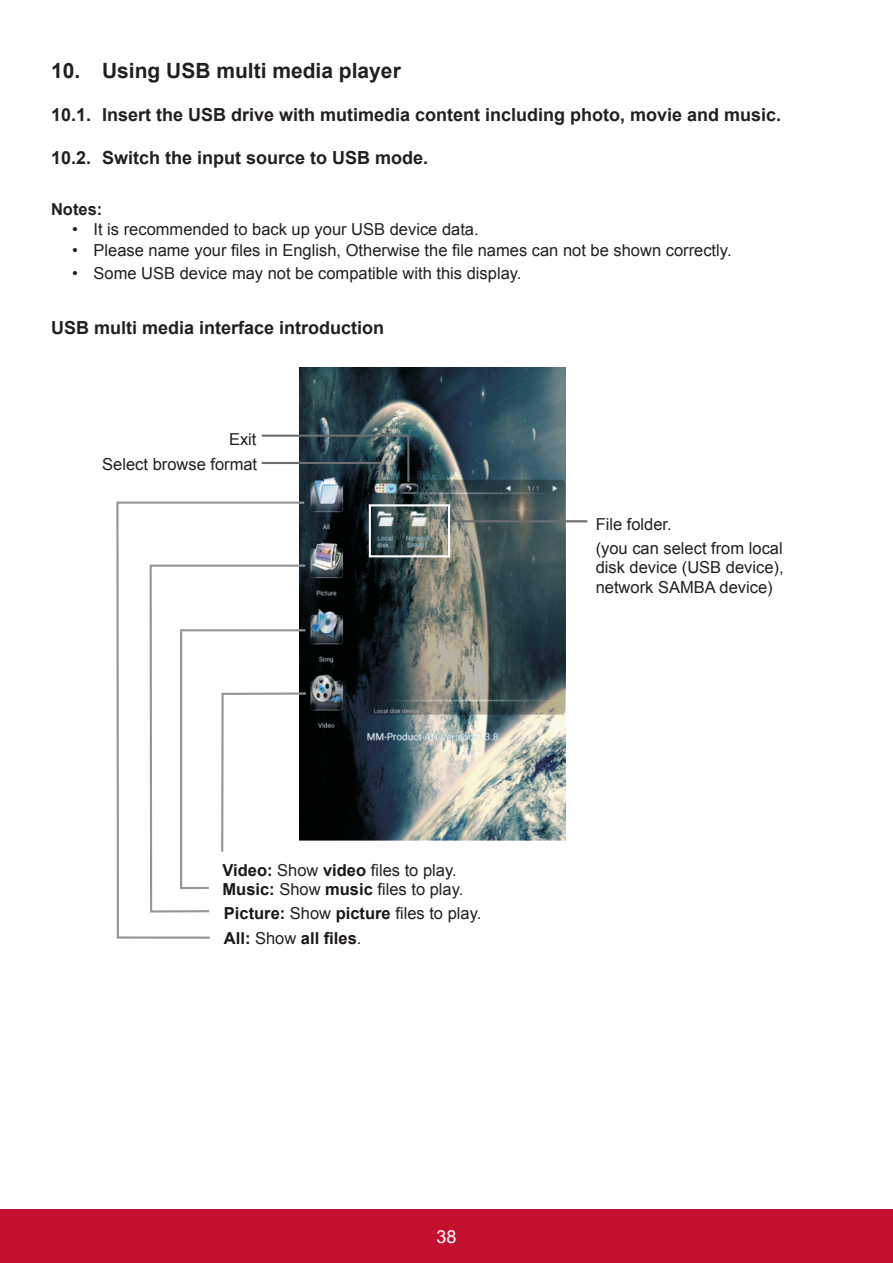
<style>
.page{position:relative;width:893px;height:1263px;background:#fff}
.page>*{position:absolute;margin:0;border:0;box-sizing:border-box;transform-origin:0 0}
.t1{font:700 21px "Arial";color:#231f20}
.t2{font:700 18px "Arial";color:#231f20}
.t3{font:18px "Arial";color:#fff}
.t4{font:16.5px/24px "Arial";color:#231f20}
.t5{font:700 16.5px/24.8px "Arial";color:#1a161a}
.t6{font:700 16.5px "Arial";color:#231f20}
.s1{font-weight:700;color:#1a161a}
.s2{font-weight:400;color:#231f20}
</style>
<div class="page">
<div style="left:0;top:1210px;width:893px;height:53px;background:#c3102f"></div>
<img style="left:299px;top:368px;width:266px;height:472px">
<div style="left:369px;top:504px;width:81px;height:53px;border:2px solid #fff"></div>
<svg style="left:116px;top:500px;width:190px;height:439px"></svg>
<svg style="left:149px;top:563px;width:158px;height:350px"></svg>
<svg style="left:179px;top:628px;width:129px;height:262px"></svg>
<hr style="left:450px;top:520px;width:137px;height:2px;background:#6d6e71">
<img style="left:261px;top:433px;width:150px;height:53px">
<p class="t1" style="left:51px;top:62px;width:351px">10. Using USB multi media player</p>
<p class="t2" style="left:51px;top:108px;width:732px">10.1. Insert the USB drive with mutimedia content including photo, movie and music.</p>
<p class="t2" style="left:51px;top:151px;width:379px">10.2. Switch the input source to USB mode.</p>
<p class="t6" style="left:51px;top:203px;width:53px">Notes:</p>
<p class="t4" style="left:72px;top:218px;width:408px">• It is recommended to back up your USB device data.</p>
<p class="t4" style="left:72px;top:240px;width:661px">• Please name your files in English, Otherwise the file names can not be shown correctly.</p>
<p class="t4" style="left:72px;top:263px;width:451px">• Some USB device may not be compatible with this display.</p>
<p class="t2" style="left:51px;top:320px;width:335px">USB multi media interface introduction</p>
<p class="t4" style="left:102px;top:427px;width:156px;line-height:25.5px;text-align:right">Exit<br>Select browse format</p>
<p class="t4" style="left:222px;top:862px;width:242px;line-height:19px"><span class="s1">Video:</span> Show <span class="s1">video</span> files to play.<br><span class="s1">Music:</span> Show <span class="s1">music</span> files to play.</p>
<p class="t5" style="left:224px;top:903px;width:259px">Picture: <span class="s2">Show</span> picture <span class="s2">files to play.<br></span>All: <span class="s2">Show</span> all files<span class="s2">.</span></p>
<p class="t3" style="left:436px;top:1230px;width:22px">38</p>
<p class="t4" style="left:596px;top:513px;width:189px">File folder.<br>(you can select from local</p>
<p class="t4" style="left:596px;top:559px;width:189px;line-height:19.8px">disk device (USB device), network SAMBA device)</p>
</div>
